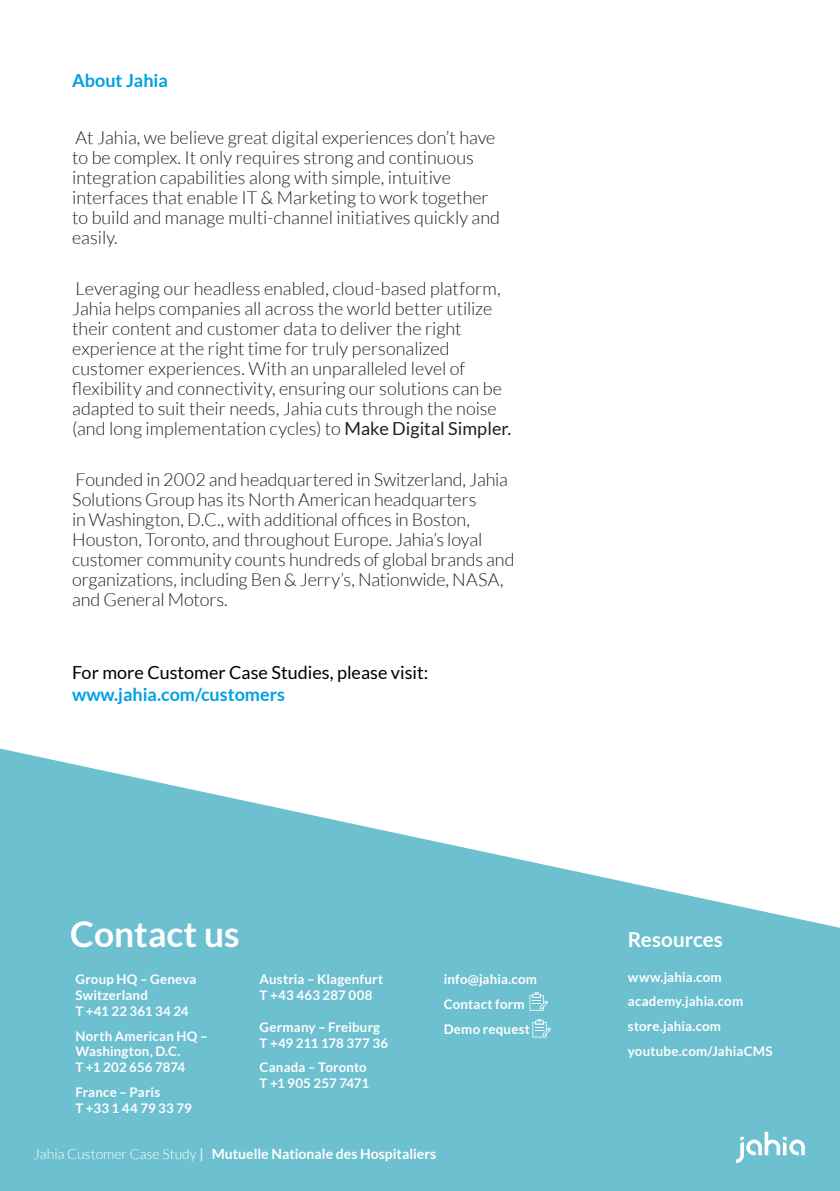
<style>
.page{position:relative;width:840px;height:1191px;background:#fff}
.page>*{position:absolute;margin:0;border:0;box-sizing:border-box;transform-origin:0 0}
.t1{font:700 35.4px "Lato";color:#fff}
.t2{font:700 20.6px "Lato";color:#fff}
.Texte{font:300 18px/20px "Lato";color:#231f20}
.t3{font:18px "Lato";color:#000}
.Paragraph_title{font:700 18px "Lato";color:#00a0e3}
.t4{font:700 14px "Lato";color:#fff}
.body{font:700 13.2px/16px "Lato";letter-spacing:.015em;color:#fff}
.s1{font-weight:400}
.s2{font-weight:300}
</style>
<div class="page">
<svg style="left:0;top:748px;width:839px;height:443px;fill:#6dc0cf"></svg>
<svg style="left:735px;top:1131px;width:69px;height:32px"></svg>
<svg style="left:529px;top:992px;width:18px;height:18px"></svg>
<svg style="left:532px;top:1019px;width:18px;height:18px"></svg>
<p class="Paragraph_title" style="left:72px;top:70px;width:97px">About Jahia</p>
<p class="Texte" style="left:72px;top:127px;width:429px">At Jahia, we believe great digital experiences don’t have to be complex. It only requires strong and continuous integration capabilities along with simple, intuitive interfaces that enable IT &amp; Marketing to work together to build and manage multi-channel initiatives quickly and easily.</p>
<p class="Texte" style="left:72px;top:278px;width:440px">Leveraging our headless enabled, cloud-based platform, Jahia helps companies all across the world better utilize their content and customer data to deliver the right experience at the right time for truly personalized customer experiences. With an unparalleled level of flexibility and connectivity, ensuring our solutions can be adapted to suit their needs, Jahia cuts through the noise (and long implementation cycles) to <span class="s1">Make Digital Simpler.</span></p>
<p class="Texte" style="left:72px;top:470px;width:443px">Founded in 2002 and headquartered in Switzerland, Jahia Solutions Group has its North American headquarters<br>in Washington, D.C., with additional offices in Boston, Houston, Toronto, and throughout Europe. Jahia’s loyal customer community counts hundreds of global brands and organizations, including Ben &amp; Jerry’s, Nationwide, NASA, and General Motors.</p>
<p class="t3" style="left:72px;top:663px;width:358px">For more Customer Case Studies, please visit:</p>
<p class="Paragraph_title" style="left:72px;top:684px;width:214px">www.jahia.com/customers</p>
<p class="t1" style="left:70px;top:914px;width:171px">Contact us</p>
<p class="body" style="left:75px;top:971px;width:122px">Group HQ – Geneva<br>Switzerland<br>T +41 22 361 34 24</p>
<p class="body" style="left:75px;top:1027px;width:133px">North American HQ –<br>Washington, D.C.<br>T +1 202 656 7874</p>
<p class="body" style="left:75px;top:1083px;width:118px">France – Paris<br>T +33 1 44 79 33 79</p>
<p class="body" style="left:259px;top:971px;width:125px">Austria – Klagenfurt<br>T +43 463 287 008</p>
<p class="body" style="left:259px;top:1019px;width:130px">Germany – Freiburg<br>T +49 211 178 377 36</p>
<p class="body" style="left:259px;top:1059px;width:111px">Canada – Toronto<br>T +1 905 257 7471</p>
<p class="body" style="left:443px;top:971px;width:95px">info@jahia.com</p>
<p class="body" style="left:443px;top:996px;width:82px">Contact form</p>
<p class="body" style="left:443px;top:1020px;width:88px">Demo request</p>
<p class="t4" style="left:34px;top:1145px;width:404px"><span class="s2">Jahia Customer Case Study</span> <span class="s1">|</span> Mutuelle Nationale des Hospitaliers</p>
<h4 class="t2" style="left:627px;top:927px;width:97px">Resources</h4>
<p class="body" style="left:627px;top:968px;width:95px">www.jahia.com</p>
<p class="body" style="left:627px;top:993px;width:117px">academy.jahia.com</p>
<p class="body" style="left:627px;top:1018px;width:95px">store.jahia.com</p>
<p class="body" style="left:627px;top:1042px;width:146px">youtube.com/JahiaCMS</p>
</div>
